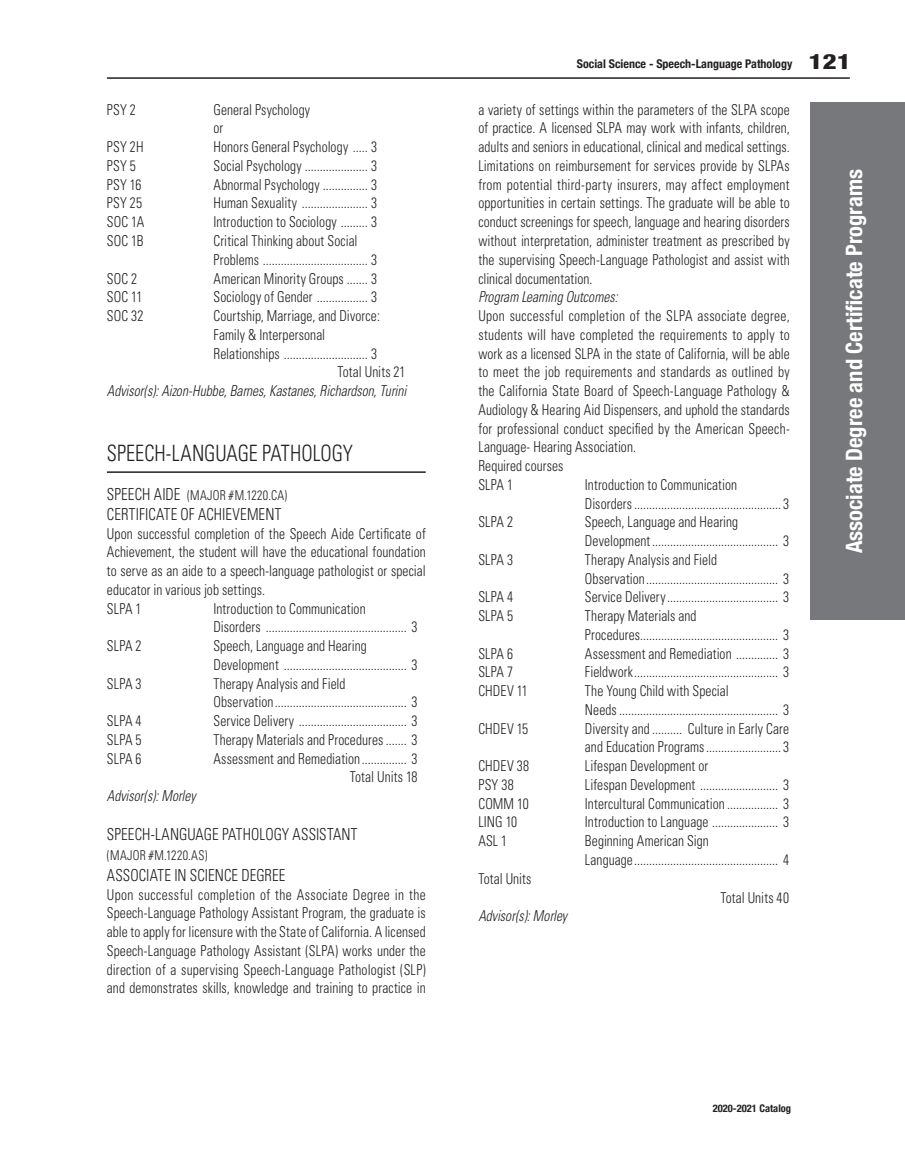
<style>
.page{position:relative;width:905px;height:1175px;background:#fff}
.page>*{position:absolute;margin:0;border:0;box-sizing:border-box;transform-origin:0 0}
.t1{font:700 condensed 22.5px "Helvetica Neue";color:#fff}
.A_PROGRAMTITLE{font:300 condensed 22.5px "Univers";color:#231f20;scale:.9 1}
.t2{font:800 condensed 21px "Helvetica Neue";color:#231f20;scale:1.3 1}
.A_DEGREE_TITLE{font:300 condensed 16.5px "Univers";letter-spacing:.005em;color:#231f20;scale:.9 1}
.TEXTnew{font:300 condensed 15px/18.8px "Univers";letter-spacing:.01em;color:#231f20;text-align:justify;scale:.9 1}
.Texttabshort{font:300 condensed 15px "Univers";letter-spacing:.005em;color:#231f20;scale:.9 1}
.TEXTnew-2{font:italic 300 condensed 15px "Univers";color:#231f20;scale:.9 1}
.A_DEGREE_TITLE-2{font:300 condensed 13.5px "Univers";letter-spacing:.025em;color:#231f20;scale:.9 1}
.t3{font:700 condensed 12px "Helvetica Neue";color:#231f20}
.t4{font:700 condensed 10.5px "Helvetica Neue";color:#231f20}
.s1{font-size:16.5px}
</style>
<div class="page">
<hr style="left:107px;top:77px;width:742px;height:2px;background:#231f20">
<div style="left:810px;top:103px;width:94px;height:517px;background:#76787b"></div>
<hr style="left:107px;top:471px;width:319px;height:2px;background:#231f20">
<p class="Texttabshort" style="left:107px;top:100px;width:34px">PSY 2</p>
<p class="Texttabshort" style="left:213px;top:100px;width:109px">General Psychology</p>
<p class="Texttabshort" style="left:213px;top:119px;width:12px">or</p>
<p class="Texttabshort" style="left:107px;top:138px;width:42px">PSY 2H</p>
<p class="Texttabshort" style="left:213px;top:138px;width:183px">Honors General Psychology ..... 3</p>
<p class="Texttabshort" style="left:107px;top:157px;width:34px">PSY 5</p>
<p class="Texttabshort" style="left:213px;top:157px;width:183px">Social Psychology ..................... 3</p>
<p class="Texttabshort" style="left:107px;top:175px;width:40px">PSY 16</p>
<p class="Texttabshort" style="left:213px;top:175px;width:183px">Abnormal Psychology ............... 3</p>
<p class="Texttabshort" style="left:107px;top:194px;width:41px">PSY 25</p>
<p class="Texttabshort" style="left:213px;top:194px;width:183px">Human Sexuality ...................... 3</p>
<p class="Texttabshort" style="left:107px;top:213px;width:43px">SOC 1A</p>
<p class="Texttabshort" style="left:213px;top:213px;width:183px">Introduction to Sociology ......... 3</p>
<p class="Texttabshort" style="left:107px;top:232px;width:42px">SOC 1B</p>
<p class="Texttabshort" style="left:213px;top:232px;width:161px">Critical Thinking about Social</p>
<p class="Texttabshort" style="left:213px;top:250px;width:183px">Problems ................................... 3</p>
<p class="Texttabshort" style="left:107px;top:269px;width:35px">SOC 2</p>
<p class="Texttabshort" style="left:213px;top:269px;width:183px">American Minority Groups ....... 3</p>
<p class="Texttabshort" style="left:107px;top:288px;width:41px">SOC 11</p>
<p class="Texttabshort" style="left:213px;top:288px;width:183px">Sociology of Gender ................. 3</p>
<p class="Texttabshort" style="left:107px;top:307px;width:42px">SOC 32</p>
<p class="Texttabshort" style="left:213px;top:307px;width:187px">Courtship, Marriage, and Divorce:</p>
<p class="Texttabshort" style="left:213px;top:325px;width:126px">Family &amp; Interpersonal</p>
<p class="Texttabshort" style="left:213px;top:344px;width:183px">Relationships ............................ 3</p>
<p class="Texttabshort" style="left:337px;top:363px;width:77px">Total Units 21</p>
<p class="TEXTnew-2" style="left:107px;top:382px;width:334px">Advisor(s): Aizon-Hubbe, Barnes, Kastanes, Richardson, Turini</p>
<p class="A_PROGRAMTITLE" style="left:107px;top:439px;width:275px">SPEECH-LANGUAGE PATHOLOGY</p>
<h4 class="A_DEGREE_TITLE-2" style="left:107px;top:487px;width:202px"><span class="s1">SPEECH AIDE</span> (MAJOR #M.1220.CA)</h4>
<h4 class="A_DEGREE_TITLE" style="left:107px;top:504px;width:195px">CERTIFICATE OF ACHIEVEMENT</h4>
<p class="TEXTnew" style="left:107px;top:524px;width:356px">Upon successful completion of the Speech Aide Certificate of Achievement, the student will have the educational foundation to serve as an aide to a speech-language pathologist or special educator in various job settings.</p>
<p class="TEXTnew" style="left:107px;top:599px;width:40px">SLPA 1</p>
<p class="TEXTnew" style="left:213px;top:599px;width:171px">Introduction to Communication</p>
<p class="TEXTnew" style="left:213px;top:617px;width:228px">Disorders ............................................... 3</p>
<p class="TEXTnew" style="left:107px;top:636px;width:40px">SLPA 2</p>
<p class="TEXTnew" style="left:213px;top:636px;width:172px">Speech, Language and Hearing</p>
<p class="TEXTnew" style="left:213px;top:655px;width:228px">Development ......................................... 3</p>
<p class="TEXTnew" style="left:107px;top:674px;width:40px">SLPA 3</p>
<p class="TEXTnew" style="left:213px;top:674px;width:148px">Therapy Analysis and Field</p>
<p class="TEXTnew" style="left:213px;top:692px;width:228px">Observation............................................ 3</p>
<p class="TEXTnew" style="left:107px;top:711px;width:40px">SLPA 4</p>
<p class="TEXTnew" style="left:213px;top:711px;width:228px">Service Delivery .................................... 3</p>
<p class="TEXTnew" style="left:107px;top:730px;width:40px">SLPA 5</p>
<p class="TEXTnew" style="left:213px;top:730px;width:228px">Therapy Materials and Procedures ....... 3</p>
<p class="TEXTnew" style="left:107px;top:749px;width:40px">SLPA 6</p>
<p class="TEXTnew" style="left:213px;top:749px;width:228px">Assessment and Remediation ............... 3</p>
<p class="TEXTnew" style="left:350px;top:767px;width:77px">Total Units 18</p>
<p class="TEXTnew-2" style="left:107px;top:787px;width:100px">Advisor(s): Morley</p>
<h4 class="A_DEGREE_TITLE" style="left:107px;top:824px;width:280px">SPEECH-LANGUAGE PATHOLOGY ASSISTANT</h4>
<h4 class="A_DEGREE_TITLE-2" style="left:107px;top:847px;width:113px">(MAJOR #M.1220.AS)</h4>
<h4 class="A_DEGREE_TITLE" style="left:107px;top:865px;width:200px">ASSOCIATE IN SCIENCE DEGREE</h4>
<p class="TEXTnew" style="left:107px;top:884px;width:356px">Upon successful completion of the Associate Degree in the Speech-Language Pathology Assistant Program, the graduate is able to apply for licensure with the State of California. A licensed Speech-Language Pathology Assistant (SLPA) works under the direction of a supervising Speech-Language Pathologist (SLP) and demonstrates skills, knowledge and training to practice in</p>
<p class="t3" style="left:576px;top:54px;width:217px">Social Science - Speech-Language Pathology</p>
<p class="TEXTnew" style="left:478px;top:100px;width:347px">a variety of settings within the parameters of the SLPA scope of practice. A licensed SLPA may work with infants, children, adults and seniors in educational, clinical and medical settings.<br>Limitations on reimbursement for services provide by SLPAs from potential third-party insurers, may affect employment opportunities in certain settings. The graduate will be able to conduct screenings for speech, language and hearing disorders without interpretation, administer treatment as prescribed by the supervising Speech-Language Pathologist and assist with clinical documentation.</p>
<p class="TEXTnew-2" style="left:478px;top:288px;width:156px">Program Learning Outcomes:</p>
<p class="TEXTnew" style="left:478px;top:306px;width:347px">Upon successful completion of the SLPA associate degree, students will have completed the requirements to apply to work as a licensed SLPA in the state of California, will be able to meet the job requirements and standards as outlined by the California State Board of Speech-Language Pathology &amp; Audiology &amp; Hearing Aid Dispensers, and uphold the standards for professional conduct specified by the American Speech-Language- Hearing Association.</p>
<p class="TEXTnew" style="left:478px;top:456px;width:96px">Required courses</p>
<p class="TEXTnew" style="left:478px;top:475px;width:40px">SLPA 1</p>
<p class="TEXTnew" style="left:585px;top:475px;width:171px">Introduction to Communication</p>
<p class="TEXTnew" style="left:585px;top:494px;width:228px">Disorders ................................................. 3</p>
<p class="TEXTnew" style="left:478px;top:512px;width:40px">SLPA 2</p>
<p class="TEXTnew" style="left:585px;top:512px;width:172px">Speech, Language and Hearing</p>
<p class="TEXTnew" style="left:585px;top:531px;width:228px">Development .......................................... 3</p>
<p class="TEXTnew" style="left:478px;top:550px;width:40px">SLPA 3</p>
<p class="TEXTnew" style="left:585px;top:550px;width:148px">Therapy Analysis and Field</p>
<p class="TEXTnew" style="left:585px;top:569px;width:228px">Observation............................................ 3</p>
<p class="TEXTnew" style="left:478px;top:587px;width:40px">SLPA 4</p>
<p class="TEXTnew" style="left:585px;top:587px;width:228px">Service Delivery..................................... 3</p>
<p class="TEXTnew" style="left:478px;top:606px;width:40px">SLPA 5</p>
<p class="TEXTnew" style="left:585px;top:606px;width:126px">Therapy Materials and</p>
<p class="TEXTnew" style="left:585px;top:625px;width:228px">Procedures.............................................. 3</p>
<p class="TEXTnew" style="left:478px;top:644px;width:40px">SLPA 6</p>
<p class="TEXTnew" style="left:585px;top:644px;width:228px">Assessment and Remediation .............. 3</p>
<p class="TEXTnew" style="left:478px;top:662px;width:40px">SLPA 7</p>
<p class="TEXTnew" style="left:585px;top:662px;width:228px">Fieldwork................................................ 3</p>
<p class="TEXTnew" style="left:478px;top:681px;width:57px">CHDEV 11</p>
<p class="TEXTnew" style="left:585px;top:681px;width:161px">The Young Child with Special</p>
<p class="TEXTnew" style="left:585px;top:700px;width:228px">Needs ..................................................... 3</p>
<p class="TEXTnew" style="left:478px;top:719px;width:57px">CHDEV 15</p>
<p class="TEXTnew" style="left:585px;top:719px;width:228px">Diversity and .......... Culture in Early Care</p>
<p class="TEXTnew" style="left:585px;top:737px;width:228px">and Education Programs......................... 3</p>
<p class="TEXTnew" style="left:478px;top:756px;width:58px">CHDEV 38</p>
<p class="TEXTnew" style="left:585px;top:756px;width:138px">Lifespan Development or</p>
<p class="TEXTnew" style="left:478px;top:775px;width:41px">PSY 38</p>
<p class="TEXTnew" style="left:585px;top:775px;width:228px">Lifespan Development .......................... 3</p>
<p class="TEXTnew" style="left:478px;top:794px;width:57px">COMM 10</p>
<p class="TEXTnew" style="left:585px;top:794px;width:228px">Intercultural Communication ................. 3</p>
<p class="TEXTnew" style="left:478px;top:812px;width:45px">LING 10</p>
<p class="TEXTnew" style="left:585px;top:812px;width:228px">Introduction to Language ...................... 3</p>
<p class="TEXTnew" style="left:478px;top:831px;width:34px">ASL 1</p>
<p class="TEXTnew" style="left:585px;top:831px;width:139px">Beginning American Sign</p>
<p class="TEXTnew" style="left:585px;top:850px;width:228px">Language................................................ 4</p>
<p class="TEXTnew" style="left:478px;top:869px;width:61px">Total Units</p>
<p class="TEXTnew" style="left:720px;top:887px;width:78px">Total Units 40</p>
<p class="TEXTnew-2" style="left:478px;top:907px;width:100px">Advisor(s): Morley</p>
<h2 class="t2" style="left:808px;top:49px;width:34px">121</h2>
<h1 class="t1" style="left:835px;top:553px;width:385px;rotate:-90deg">Associate Degree and Certificate Programs</h1>
<p class="t4" style="left:712px;top:1099px;width:80px">2020-2021 Catalog</p>
</div>
